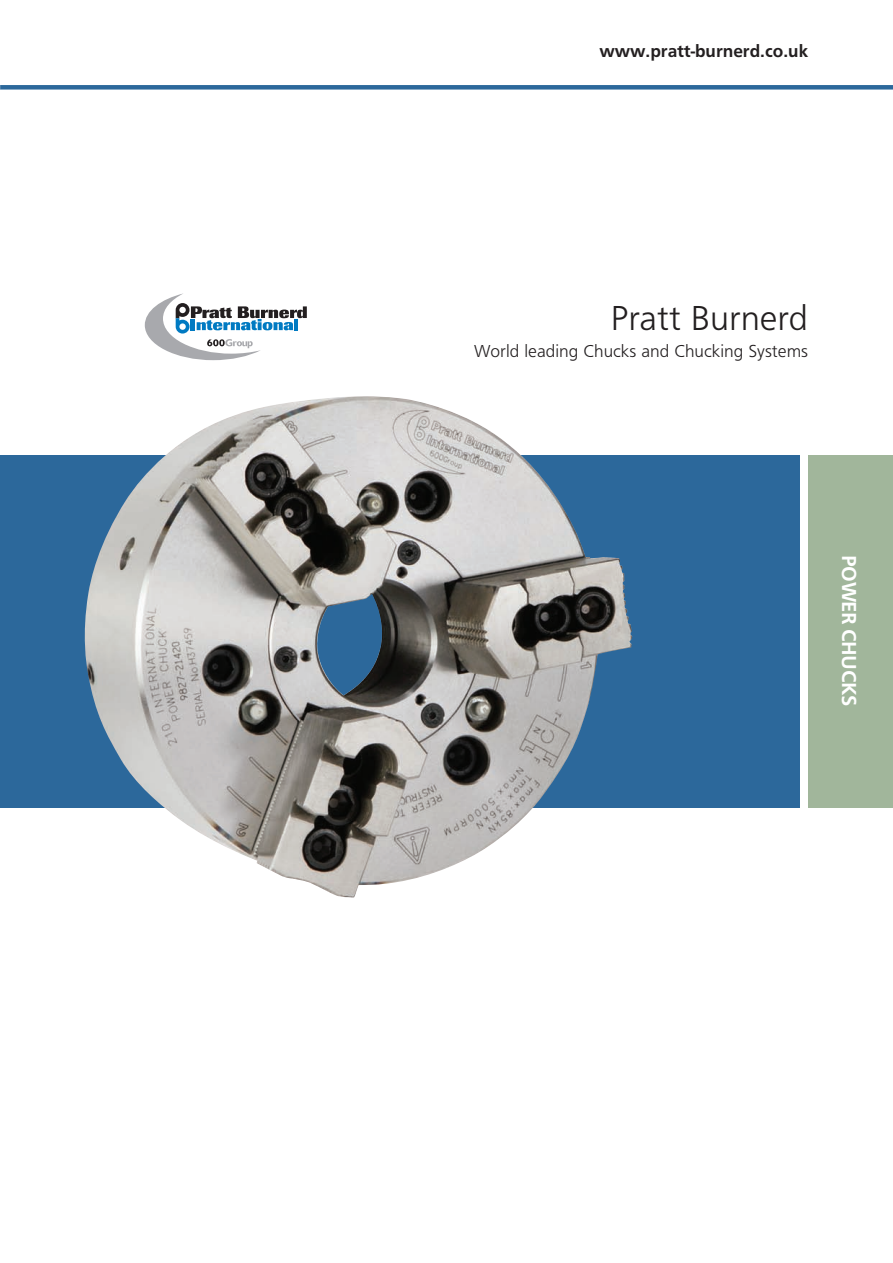
<style>
.page{position:relative;width:893px;height:1263px;background:#fff}
.page>*{position:absolute;margin:0;border:0;box-sizing:border-box;transform-origin:0 0}
.t1{font:300 36px "Frutus T";color:#231f20}
.t2{font:500 21px "Frutus T";letter-spacing:-.02em;color:#fff}
.t3{font:300 18px "Frutus T";color:#231f20}
.t4{font:500 18px "Frutus T";color:#231f20}
</style>
<div class="page">
<div style="left:0;top:455px;width:800px;height:353px;background:#2c689b"></div>
<div style="left:0;top:85px;width:893px;height:5px;background:#2c689b"></div>
<div style="left:808px;top:455px;width:85px;height:353px;background:#a1b69b"></div>
<svg style="left:145px;top:293px;width:162px;height:67px"></svg>
<img style="left:84px;top:396px;width:548px;height:502px">
<p class="t4" style="left:599px;top:40px;width:210px">www.pratt-burnerd.co.uk</p>
<h1 class="t1" style="left:611px;top:297px;width:199px">Pratt Burnerd</h1>
<p class="t3" style="left:474px;top:341px;width:336px">World leading Chucks and Chucking Systems</p>
<p class="t2" style="left:861px;top:555px;width:153px;rotate:90deg">POWER CHUCKS</p>
</div>
